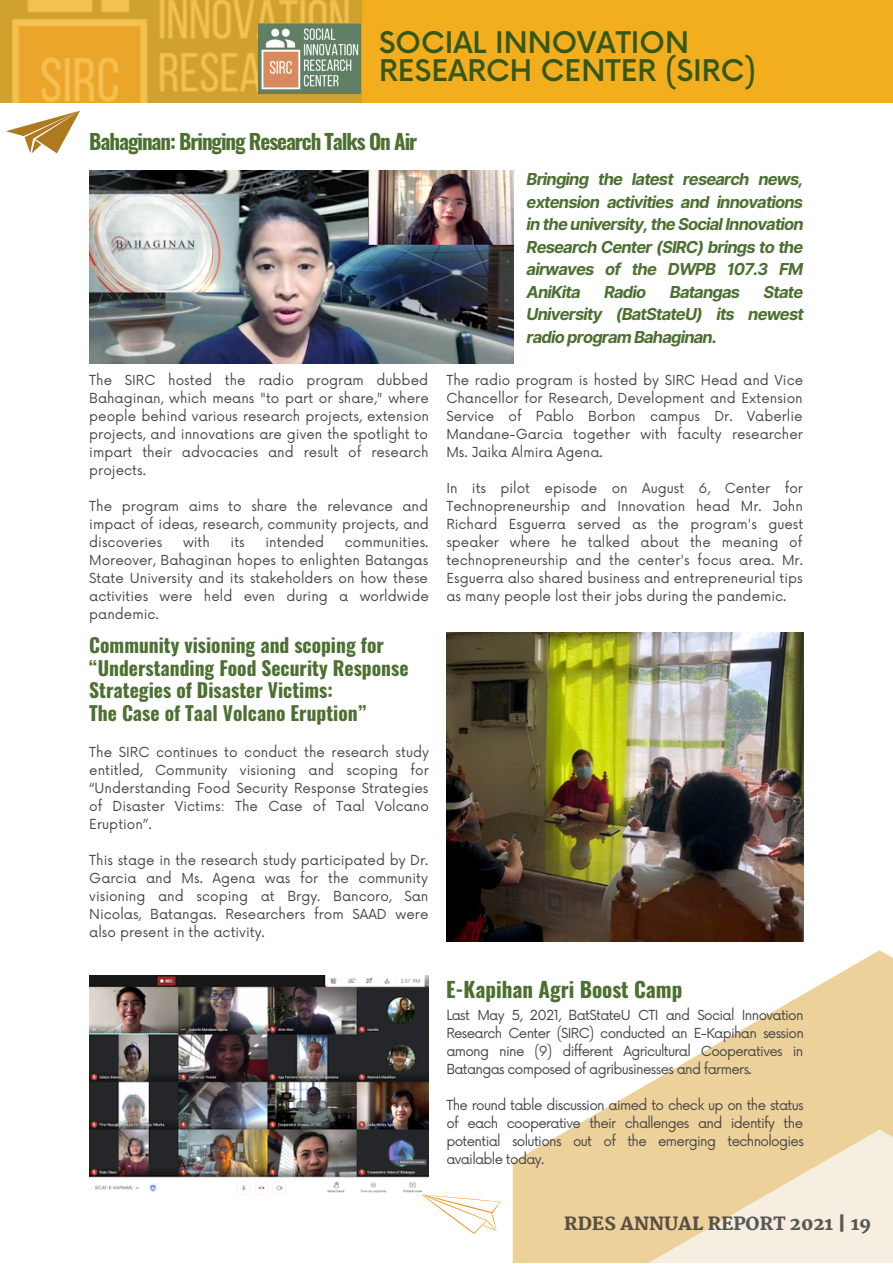
<style>
.page{position:relative;width:893px;height:1264px;background:#fff}
.page>*{position:absolute;margin:0;border:0;box-sizing:border-box;transform-origin:0 0}
.t1{font:500 29.1px/28.3px "Now";color:#34571a}
.t2{font:700 21px "Oswald";letter-spacing:-.05em;color:#4c7031}
.t3{font:700 21px "Oswald";color:#4c7031}
.t4{font:700 19.5px/22.5px "Oswald";color:#4c7031}
.t5{font:800 18px "Martel";color:#242424}
.t6{font:italic 700 16.5px/22.5px "Inter";letter-spacing:-.05em;color:#4c7031;text-align:justify}
.t7{font:13.5px/18px "Now";color:#464646;text-align:justify}
</style>
<div class="page">
<img style="left:89px;top:170px;width:424px;height:193px">
<img style="left:446px;top:633px;width:357px;height:308px">
<img style="left:89px;top:975px;width:340px;height:218px">
<svg style="left:512px;top:950px;width:380px;height:312px;fill:#edd19a"></svg>
<div style="left:0;top:0;width:892px;height:102px;background:#f2ae1c"></div>
<img style="left:0;top:0;width:361px;height:102px">
<img style="left:258px;top:24px;width:103px;height:70px">
<svg style="left:6px;top:111px;width:74px;height:42px"></svg>
<svg style="left:422px;top:1194px;width:78px;height:39px"></svg>
<h1 class="t1" style="left:379px;top:30px;width:378px">SOCIAL INNOVATION<br>RESEARCH CENTER (SIRC)</h1>
<h2 class="t2" style="left:89px;top:125px;width:329px">Bahaginan: Bringing Research Talks On Air</h2>
<p class="t7" style="left:89px;top:371px;width:341px">The SIRC hosted the radio program dubbed Bahaginan, which means "to part or share," where people behind various research projects, extension projects, and innovations are given the spotlight to impart their advocacies and result of research projects.</p>
<p class="t7" style="left:89px;top:497px;width:341px">The program aims to share the relevance and impact of ideas, research, community projects, and discoveries</p>
<p class="t7" style="left:183px;top:533px;width:28px">with</p>
<p class="t7" style="left:230px;top:533px;width:16px">its</p>
<p class="t7" style="left:265px;top:533px;width:60px">intended</p>
<p class="t7" style="left:89px;top:533px;width:341px;text-indent:255px">communities.<br>Moreover, Bahaginan hopes to enlighten Batangas State University and its stakeholders on how these activities were held even during a worldwide pandemic.</p>
<h3 class="t4" style="left:89px;top:633px;width:321px">Community visioning and scoping for “Understanding Food Security Response Strategies of Disaster Victims:<br>The Case of Taal Volcano Eruption”</h3>
<p class="t7" style="left:89px;top:743px;width:341px">The SIRC continues to conduct the research study entitled, Community visioning and scoping for “Understanding Food Security Response Strategies of Disaster Victims: The Case of Taal Volcano Eruption”.</p>
<p class="t7" style="left:89px;top:851px;width:341px">This stage in the research study participated by Dr.<br>Garcia and Ms. Agena was for the community visioning and scoping at Brgy. Bancoro, San Nicolas, Batangas. Researchers from SAAD were also present in the activity.</p>
<p class="t6" style="left:526px;top:168px;width:278px">Bringing the latest research news, extension activities and innovations in the university, the Social Innovation Research Center (SIRC) brings to the airwaves of the DWPB 107.3 FM AniKita</p>
<p class="t6" style="left:604px;top:281px;width:44px">Radio</p>
<p class="t6" style="left:670px;top:281px;width:72px">Batangas</p>
<p class="t6" style="left:526px;top:281px;width:279px;text-indent:237px">State University (BatStateU) its newest radio program Bahaginan.</p>
<p class="t7" style="left:446px;top:371px;width:358px">The radio program is hosted by SIRC Head and Vice Chancellor for Research, Development and Extension Service of Pablo Borbon campus Dr. Vaberlie Mandane-Garcia together with faculty researcher Ms. Jaika Almira Agena.</p>
<p class="t7" style="left:446px;top:479px;width:358px">In its pilot episode on August 6, Center for Technopreneurship and Innovation head Mr. John Richard Esguerra served as the program's guest speaker where he talked about the meaning of technopreneurship and the center's focus area. Mr.<br>Esguerra also shared business and entrepreneurial tips as many people lost their jobs during the pandemic.</p>
<h2 class="t3" style="left:446px;top:972px;width:238px">E-Kapihan Agri Boost Camp</h2>
<p class="t7" style="left:446px;top:1006px;width:359px">Last May 5, 2021, BatStateU CTI and Social Innovation Research Center (SIRC) conducted an E-Kapihan session among nine (9) different Agricultural Cooperatives in Batangas composed of agribusinesses and farmers.</p>
<p class="t7" style="left:446px;top:1096px;width:359px">The round table discussion aimed to check up on the status of each cooperative their challenges and identify the potential solutions out of the emerging technologies available today.</p>
<h3 class="t5" style="left:564px;top:1212px;width:308px">RDES ANNUAL REPORT 2021 | 19</h3>
</div>
